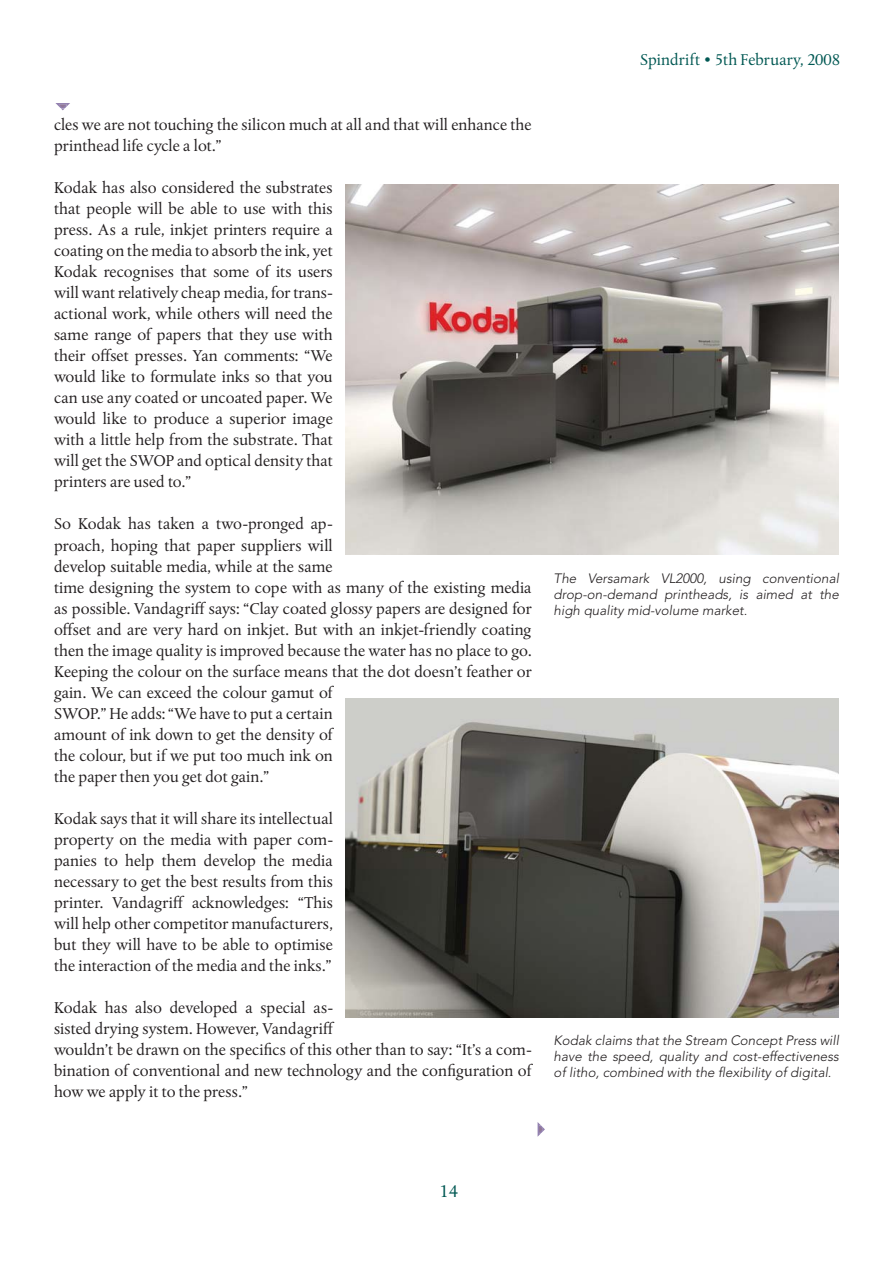
<style>
.page{position:relative;width:893px;height:1263px;background:#fff}
.page>*{position:absolute;margin:0;border:0;box-sizing:border-box;transform-origin:0 0}
.t1{font:18px "Albertina MT Std";color:#005853}
.t2{font:16.5px/21px "Albertina MT Std";color:#231f20}
.t3{font:16.5px "Albertina MT Std";color:#005853}
.t4{font:italic 300 13.5px/16.2px "Avenir LT Std";color:#231f20;text-align:justify}
</style>
<div class="page">
<img style="left:346px;top:185px;width:493px;height:370px">
<img style="left:346px;top:698px;width:493px;height:319px">
<svg style="left:538px;top:1122px;width:7px;height:14px"></svg>
<svg style="left:55px;top:103px;width:15px;height:7px"></svg>
<p class="t2" style="left:54px;top:115px;width:479px">cles we are not touching the silicon much at all and that will enhance the printhead life cycle a lot.”</p>
<p class="t2" style="left:54px;top:178px;width:280px;text-align:justify">Kodak has also considered the substrates that people will be able to use with this press. As a rule, inkjet printers require a coating on the media to absorb the ink, yet Kodak recognises that some of its users will want relatively cheap media, for trans&shy;actional work, while others will need the same range of papers that they use with their offset presses. Yan comments: “We would like to formulate inks so that you can use any coated or uncoated paper. We would like to produce a superior image with a little help from the substrate. That will get the SWOP and optical density that printers are used to.”</p>
<p class="t2" style="left:54px;top:514px;width:479px">So Kodak has taken a two-pronged ap-<br>proach, hoping that paper suppliers will<br>develop suitable media, while at the same<br>time designing the system to cope with as many of the existing media as possible. Vandagriff says: “Clay coated glossy papers are designed for offset and are very hard on inkjet. But with an inkjet-friendly coating then the image quality is improved because the water has no place to go.<br>Keeping the colour on the surface means that the dot doesn’t feather or gain. We can exceed the colour gamut of<br>SWOP.” He adds: “We have to put a certain<br>amount of ink down to get the density of<br>the colour, but if we put too much ink on<br>the paper then you get dot gain.”</p>
<p class="t2" style="left:54px;top:808px;width:280px;text-align:justify">Kodak says that it will share its intellectual property on the media with paper com&shy;panies to help them develop the media necessary to get the best results from this printer. Vandagriff acknowledges: “This will help other competitor manufacturers, but they will have to be able to optimise the interaction of the media and the inks.”</p>
<p class="t2" style="left:54px;top:997px;width:479px">Kodak has also developed a special as-<br>sisted drying system. However, Vandagriff<br>wouldn’t be drawn on the specifics of this other than to say: “It’s a com&shy;bination of conventional and new technology and the configuration of how we apply it to the press.”</p>
<p class="t3" style="left:640px;top:52px;width:201px">Spindrift • 5th February, 2008</p>
<p class="t4" style="left:554px;top:570px;width:287px">The Versamark VL2000, using conventional drop-on-demand printheads, is aimed at the high quality mid-volume market.</p>
<p class="t4" style="left:554px;top:1033px;width:287px">Kodak claims that the Stream Concept Press will have the speed, quality and cost-effectiveness of litho, combined with the flexibility of digital.</p>
<p class="t1" style="left:440px;top:1183px;width:19px">14</p>
</div>
